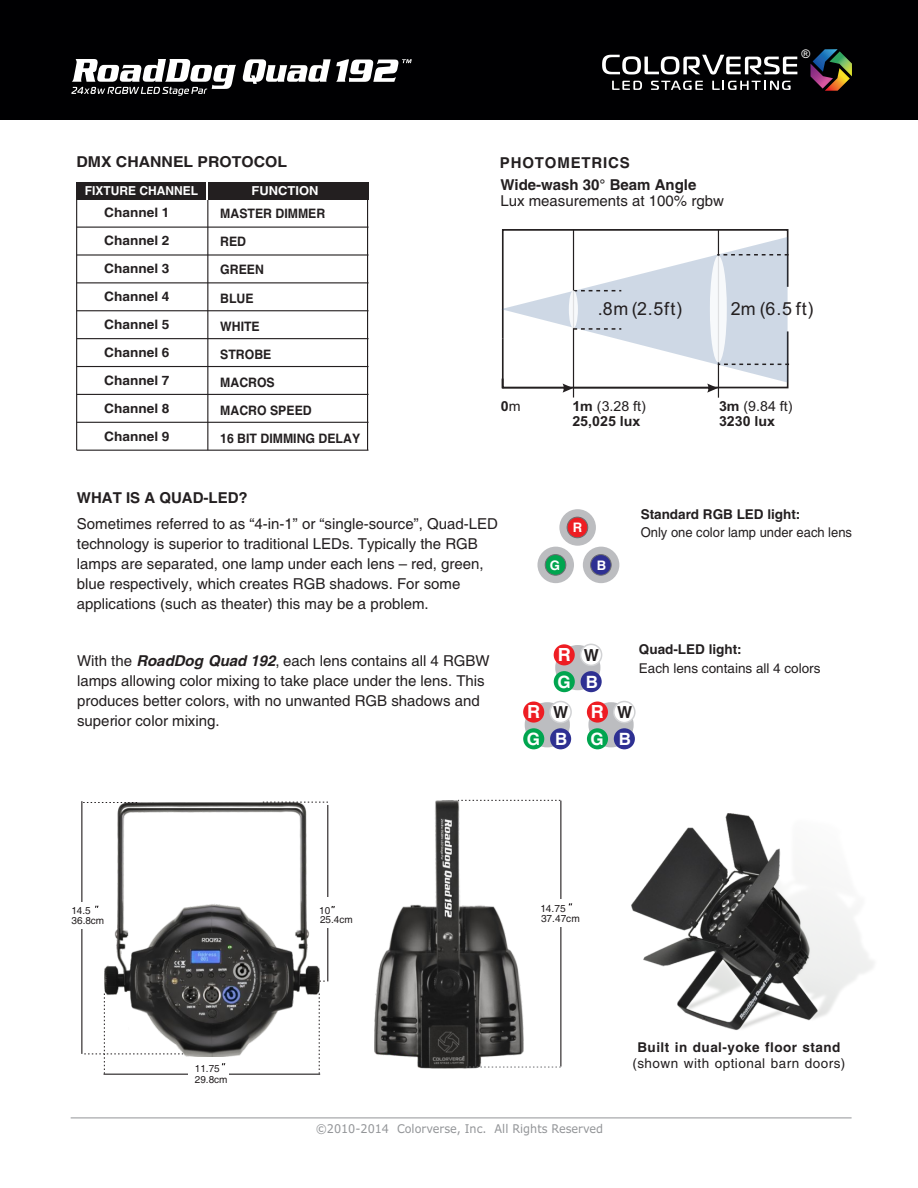
<style>
.page{position:relative;width:918px;height:1188px;background:#fff}
.page>*{position:absolute;margin:0;border:0;box-sizing:border-box;transform-origin:0 0}
.t1{font:700 18.15px "Helvetica";color:#fff}
.t2{font:18px "Arial";letter-spacing:.045em;color:#231f20}
.t3{font:700 16.95px "Helvetica";color:#fff}
.t4{font:700 16.65px "Helvetica";color:#231f20}
.t5{font:15px/20px "Helvetica";color:#231f20}
.t6{font:700 15px/22.8px "Helvetica";color:#231f20}
.t7{font:700 15px "Helvetica";color:#231f20;scale:1.05 1}
.t8{font:700 13.8px/15.5px "Arial";color:#231f20}
.t9{font:700 13.5px "Helvetica";color:#231f20}
.t10{font:13.5px "Helvetica";color:#231f20;scale:.96 1}
.t11{font:13.5px "Helvetica";letter-spacing:.035em;color:#231f20}
.t12{font:13.5px "Helvetica";color:#231f20}
.t13{font:700 13.5px "Helvetica";letter-spacing:.035em;color:#231f20}
.t14{font:700 13.05px/28px "Helvetica";color:#231f20;text-align:justify;scale:1.05 1}
.t15{font:700 13.05px/28.2px "Helvetica";color:#231f20;scale:.94 1}
.t16{font:700 13.05px "Helvetica";color:#fff}
.t17{font:700 12.3px "Helvetica";color:#fff}
.t18{font:700 12.3px "Helvetica";color:#fff;scale:1.05 1}
.t19{font:12px "Verdana";color:#939598;scale:.94 1}
.t20{font:11.85px "Arial";color:#fff}
.t21{font:10.05px/11.6px "Helvetica";color:#231f20}
.s1{font-weight:400}
.s2{font-weight:700;font-style:italic}
</style>
<div class="page">
<img style="left:375px;top:800px;width:148px;height:268px">
<div style="left:0;top:0;width:918px;height:120px;background:#000002"></div>
<hr style="left:573px;top:230px;width:1px;height:168px;background:#231f20">
<hr style="left:718px;top:230px;width:1px;height:168px;background:#231f20">
<svg style="left:501px;top:229px;width:288px;height:164px"></svg>
<hr style="left:76px;top:199px;width:1px;height:251px;background:#231f20">
<hr style="left:207px;top:199px;width:1px;height:251px;background:#231f20">
<hr style="left:367px;top:199px;width:1px;height:251px;background:#231f20">
<hr style="left:77px;top:450px;width:291px;height:1px;background:#231f20">
<hr style="left:77px;top:422px;width:291px;height:1px;background:#231f20">
<hr style="left:77px;top:394px;width:291px;height:1px;background:#231f20">
<hr style="left:77px;top:366px;width:291px;height:1px;background:#231f20">
<hr style="left:77px;top:338px;width:291px;height:1px;background:#231f20">
<hr style="left:77px;top:310px;width:291px;height:1px;background:#231f20">
<hr style="left:77px;top:282px;width:291px;height:1px;background:#231f20">
<hr style="left:77px;top:254px;width:291px;height:2px;background:#231f20">
<hr style="left:77px;top:227px;width:291px;height:1px;background:#231f20">
<hr style="left:77px;top:199px;width:291px;height:1px;background:#231f20">
<div style="left:76px;top:182px;width:292px;height:17px;background:#231f20"></div>
<svg style="left:207px;top:182px;width:1px;height:18px"></svg>
<div style="left:559px;top:509px;width:37px;height:37px;background:#bcbdc0;border-radius:50%"></div>
<div style="left:567px;top:517px;width:21px;height:21px;background:#ee1d23;border:1px solid #6c6d70;border-radius:50%"></div>
<div style="left:537px;top:547px;width:37px;height:36px;background:#bcbdc0;border-radius:50%"></div>
<div style="left:545px;top:554px;width:21px;height:21px;background:#00a54f;border:1px solid #6c6d70;border-radius:50%"></div>
<div style="left:583px;top:547px;width:36px;height:36px;background:#bcbdc0;border-radius:50%"></div>
<div style="left:590px;top:554px;width:21px;height:21px;background:#2e3092;border:1px solid #6c6d70;border-radius:50%"></div>
<div style="left:555px;top:645px;width:45px;height:45px;background:#bcbdc0;border-radius:50%"></div>
<div style="left:554px;top:671px;width:21px;height:21px;background:#00a54f;border-radius:50%"></div>
<div style="left:554px;top:644px;width:21px;height:21px;background:#ee1d23;border-radius:50%"></div>
<div style="left:581px;top:671px;width:21px;height:21px;background:#2e3092;border-radius:50%"></div>
<div style="left:580px;top:644px;width:22px;height:22px;background:#fff;border:2px solid #d1d2d4;border-radius:50%"></div>
<div style="left:525px;top:702px;width:45px;height:45px;background:#bcbdc0;border-radius:50%"></div>
<div style="left:523px;top:728px;width:21px;height:21px;background:#00a54f;border-radius:50%"></div>
<div style="left:523px;top:702px;width:21px;height:21px;background:#ee1d23;border-radius:50%"></div>
<div style="left:550px;top:728px;width:21px;height:21px;background:#2e3092;border-radius:50%"></div>
<div style="left:549px;top:701px;width:23px;height:22px;background:#fff;border:2px solid #d1d2d4;border-radius:50%"></div>
<div style="left:588px;top:702px;width:46px;height:45px;background:#bcbdc0;border-radius:50%"></div>
<div style="left:587px;top:728px;width:21px;height:21px;background:#00a54f;border-radius:50%"></div>
<div style="left:587px;top:702px;width:21px;height:21px;background:#ee1d23;border-radius:50%"></div>
<div style="left:614px;top:728px;width:21px;height:21px;background:#2e3092;border-radius:50%"></div>
<div style="left:613px;top:701px;width:23px;height:22px;background:#fff;border:2px solid #d1d2d4;border-radius:50%"></div>
<img style="left:104px;top:802px;width:216px;height:255px">
<svg style="left:319px;top:994px;width:1px;height:80px"></svg>
<hr style="left:104px;top:1074px;width:216px;height:1px;background:#231f20">
<div style="left:188px;top:1070px;width:40px;height:14px;background:#fff"></div>
<svg style="left:263px;top:802px;width:65px;height:1px"></svg>
<hr style="left:327px;top:805px;width:1px;height:176px;background:#231f20">
<div style="left:319px;top:898px;width:20px;height:30px;background:#fff"></div>
<svg style="left:83px;top:802px;width:55px;height:1px"></svg>
<svg style="left:84px;top:994px;width:99px;height:81px"></svg>
<hr style="left:81px;top:801px;width:1px;height:253px;background:#231f20">
<div style="left:72px;top:903px;width:25px;height:26px;background:#fff"></div>
<svg style="left:71px;top:59px;width:341px;height:37px"></svg>
<svg style="left:458px;top:800px;width:102px;height:1px"></svg>
<hr style="left:560px;top:801px;width:1px;height:266px;background:#231f20">
<div style="left:538px;top:899px;width:28px;height:28px;background:#fff"></div>
<svg style="left:466px;top:1067px;width:95px;height:1px"></svg>
<svg style="left:810px;top:49px;width:42px;height:42px"></svg>
<svg style="left:651px;top:81px;width:52px;height:9px"></svg>
<svg style="left:612px;top:81px;width:30px;height:9px"></svg>
<svg style="left:712px;top:81px;width:79px;height:9px"></svg>
<svg style="left:602px;top:55px;width:195px;height:20px"></svg>
<img style="left:631px;top:813px;width:243px;height:217px">
<hr style="left:71px;top:1118px;width:781px;height:1px;background:#939598">
<p class="t7" style="left:76px;top:156px;width:202px">DMX CHANNEL PROTOCOL</p>
<p class="t17" style="left:85px;top:187px;width:115px">FIXTURE CHANNEL</p>
<p class="t18" style="left:252px;top:187px;width:65px">FUNCTION</p>
<p class="t14" style="left:104px;top:200px;width:64px">Channel 1<br>Channel 2<br>Channel 3<br>Channel 4<br>Channel 5<br>Channel 6<br>Channel 7<br>Channel 8<br>Channel 9</p>
<p class="t15" style="left:220px;top:201px;width:150px">MASTER DIMMER<br>RED<br>GREEN<br>BLUE<br>WHITE<br>STROBE<br>MACROS<br>MACRO SPEED<br>16 BIT DIMMING DELAY</p>
<p class="t6" style="left:500px;top:152px;width:198px">PHOTOMETRICS<br>Wide-wash 30° Beam Angle</p>
<p class="t5" style="left:500px;top:192px;width:225px">Lux measurements at 100% rgbw</p>
<p class="t20" style="left:802px;top:50px;width:10px">®</p>
<p class="t8" style="left:501px;top:400px;width:21px">0<span class="s1">m</span></p>
<p class="t2" style="left:598px;top:302px;width:86px">.8m (2.5ft)</p>
<p class="t2" style="left:731px;top:302px;width:84px">2m (6.5 ft)</p>
<p class="t8" style="left:572px;top:400px;width:75px">1m <span class="s1">(3.28 ft)<br></span>25,025 lux</p>
<p class="t8" style="left:719px;top:399px;width:75px">3m <span class="s1">(9.84 ft)<br></span>3230 lux</p>
<p class="t6" style="left:77px;top:488px;width:172px">WHAT IS A QUAD-LED?</p>
<p class="t5" style="left:77px;top:515px;width:422px">Sometimes referred to as “4-in-1” or “single-source”, Quad-LED technology is superior to traditional LEDs. Typically the RGB lamps are separated, one lamp under each lens – red, green, blue respectively, which creates RGB shadows. For some applications (such as theater) this may be a problem.</p>
<p class="t5" style="left:77px;top:653px;width:414px">With the <span class="s2">RoadDog Quad 192</span>, each lens contains all 4 RGBW lamps allowing color mixing to take place under the lens. This produces better colors, with no unwanted RGB shadows and superior color mixing.</p>
<p class="t9" style="left:641px;top:509px;width:161px">Standard RGB LED light:</p>
<p class="t16" style="left:573px;top:523px;width:11px">R</p>
<p class="t10" style="left:641px;top:527px;width:222px">Only one color lamp under each lens</p>
<p class="t16" style="left:550px;top:560px;width:12px">G</p>
<p class="t16" style="left:597px;top:560px;width:11px">B</p>
<p class="t1" style="left:527px;top:705px;width:15px">R</p>
<p class="t3" style="left:527px;top:733px;width:15px">G</p>
<p class="t1" style="left:558px;top:648px;width:15px">R</p>
<p class="t3" style="left:557px;top:675px;width:15px">G</p>
<p class="t4" style="left:553px;top:706px;width:17px">W</p>
<p class="t3" style="left:555px;top:733px;width:14px">B</p>
<p class="t4" style="left:584px;top:649px;width:17px">W</p>
<p class="t3" style="left:586px;top:676px;width:14px">B</p>
<p class="t1" style="left:591px;top:705px;width:15px">R</p>
<p class="t3" style="left:591px;top:733px;width:15px">G</p>
<p class="t9" style="left:639px;top:644px;width:104px">Quad-LED light:</p>
<p class="t12" style="left:639px;top:663px;width:183px">Each lens contains all 4 colors</p>
<p class="t4" style="left:617px;top:706px;width:17px">W</p>
<p class="t3" style="left:619px;top:733px;width:14px">B</p>
<p class="t21" style="left:71px;top:906px;width:34px;line-height:10.2px">14.5<br>36.8cm</p>
<p class="t21" style="left:540px;top:904px;width:41px;line-height:10.1px">14.75<br>37.47cm</p>
<p class="t21" style="left:319px;top:906px;width:35px;line-height:9.8px">10<br>25.4cm</p>
<p class="t21" style="left:195px;top:1063px;width:34px">11.75<br>29.8cm</p>
<p class="t19" style="left:316px;top:1124px;width:308px">©2010-2014 Colorverse, Inc. All Rights Reserved</p>
<p class="t13" style="left:637px;top:1042px;width:204px">Built in dual-yoke floor stand</p>
<p class="t11" style="left:632px;top:1058px;width:214px">(shown with optional barn doors)</p>
</div>
